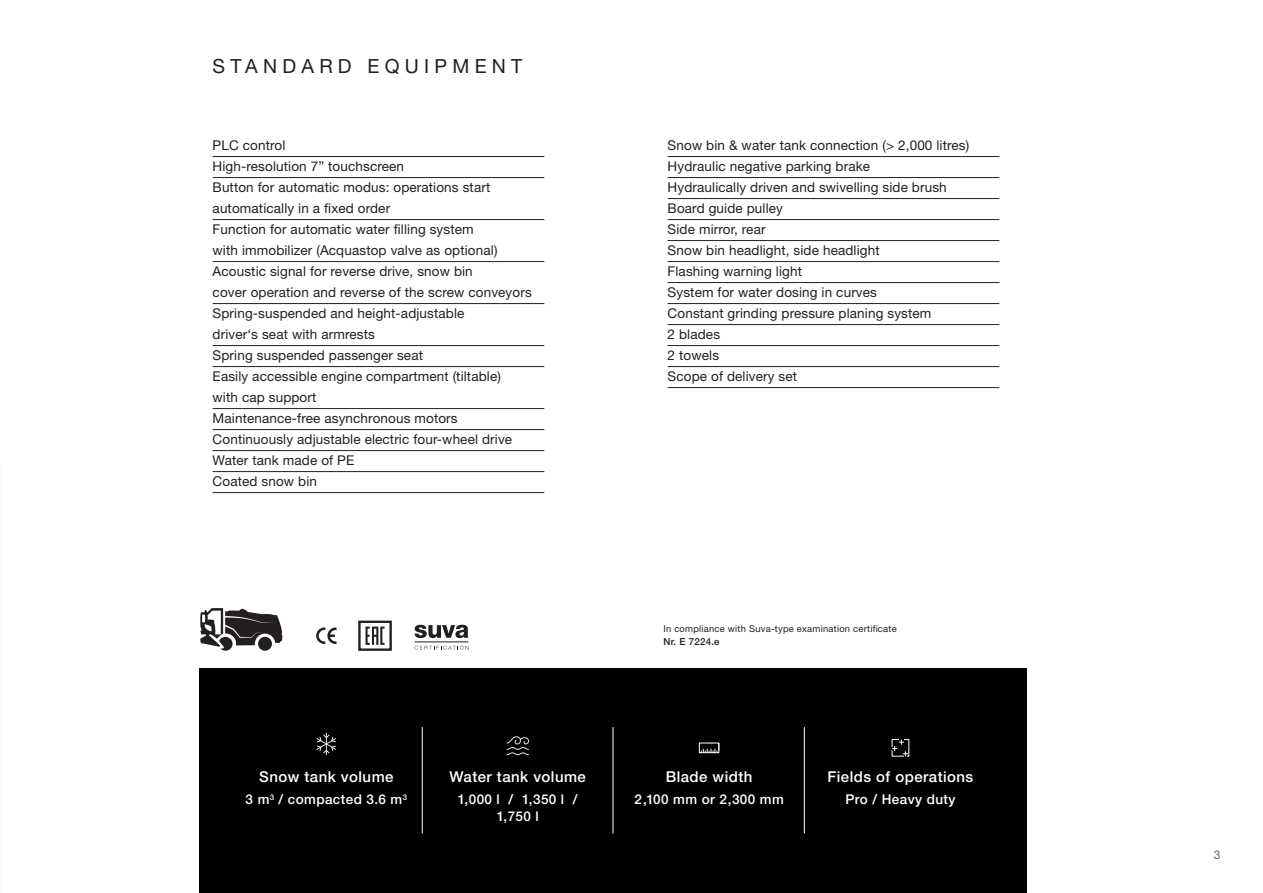
<style>
.page{position:relative;width:1263px;height:893px;background:#fff}
.page>*{position:absolute;margin:0;border:0;box-sizing:border-box;transform-origin:0 0}
.t1{font:19.5px "Helvetica Neue LT Std";letter-spacing:.27em;color:#231f20}
.t2{font:500 15px "Helvetica Neue LT Std";letter-spacing:.03em;color:#fff}
.t3{font:13.5px/21px "Helvetica Neue LT Std";letter-spacing:.01em;color:#231f20}
.t4{font:500 13.5px/16.5px "Helvetica Neue LT Std";letter-spacing:.03em;color:#fff;text-align:center}
.t5{font:12px "Helvetica Neue LT Std";color:#64686f}
.t6{font:500 9.75px "Helvetica Neue LT Std";letter-spacing:.025em;color:#231f20}
.t7{font:9.3px "Helvetica Neue LT Std";letter-spacing:.025em;color:#231f20}
</style>
<div class="page">
<div style="left:200px;top:669px;width:827px;height:224px;background:#000001"></div>
<hr style="left:422px;top:727px;width:1px;height:106px;background:#fff">
<hr style="left:612px;top:727px;width:1px;height:106px;background:#fff">
<hr style="left:804px;top:727px;width:1px;height:106px;background:#fff">
<svg style="left:317px;top:733px;width:19px;height:22px"></svg>
<svg style="left:506px;top:736px;width:23px;height:19px"></svg>
<svg style="left:891px;top:739px;width:19px;height:18px"></svg>
<svg style="left:316px;top:627px;width:21px;height:17px"></svg>
<svg style="left:365px;top:627px;width:19px;height:18px"></svg>
<div style="left:358px;top:621px;width:34px;height:30px;border:2px solid #231f20"></div>
<hr style="left:415px;top:642px;width:53px;height:1px;background:#231f20">
<svg style="left:415px;top:646px;width:53px;height:4px"></svg>
<svg style="left:414px;top:625px;width:54px;height:13px"></svg>
<svg style="left:200px;top:608px;width:82px;height:43px"></svg>
<svg style="left:699px;top:742px;width:20px;height:11px"></svg>
<hr style="left:213px;top:156px;width:331px;height:1px;background:#231f20">
<hr style="left:213px;top:177px;width:331px;height:1px;background:#231f20">
<hr style="left:213px;top:219px;width:331px;height:1px;background:#231f20">
<hr style="left:213px;top:261px;width:331px;height:1px;background:#231f20">
<hr style="left:213px;top:303px;width:331px;height:1px;background:#231f20">
<hr style="left:213px;top:345px;width:331px;height:1px;background:#231f20">
<hr style="left:213px;top:366px;width:331px;height:1px;background:#231f20">
<hr style="left:213px;top:408px;width:331px;height:1px;background:#231f20">
<hr style="left:213px;top:429px;width:331px;height:1px;background:#231f20">
<hr style="left:213px;top:450px;width:331px;height:1px;background:#231f20">
<hr style="left:213px;top:471px;width:331px;height:1px;background:#231f20">
<hr style="left:213px;top:492px;width:331px;height:1px;background:#231f20">
<hr style="left:668px;top:156px;width:331px;height:1px;background:#231f20">
<hr style="left:668px;top:177px;width:331px;height:1px;background:#231f20">
<hr style="left:668px;top:198px;width:331px;height:1px;background:#231f20">
<hr style="left:668px;top:219px;width:331px;height:1px;background:#231f20">
<hr style="left:668px;top:240px;width:331px;height:1px;background:#231f20">
<hr style="left:668px;top:261px;width:331px;height:1px;background:#231f20">
<hr style="left:668px;top:282px;width:331px;height:1px;background:#231f20">
<hr style="left:668px;top:303px;width:331px;height:1px;background:#231f20">
<hr style="left:668px;top:324px;width:331px;height:1px;background:#231f20">
<hr style="left:668px;top:345px;width:331px;height:1px;background:#231f20">
<hr style="left:668px;top:366px;width:331px;height:1px;background:#231f20">
<hr style="left:668px;top:387px;width:331px;height:1px;background:#231f20">
<h1 class="t1" style="left:213px;top:54px;width:311px">STANDARD EQUIPMENT</h1>
<p class="t3" style="left:213px;top:134px;width:321px">PLC control<br>High-resolution 7” touchscreen<br>Button for automatic modus: operations start automatically in a fixed order<br>Function for automatic water filling system<br>with immobilizer (Acquastop valve as optional)<br>Acoustic signal for reverse drive, snow bin<br>cover operation and reverse of the screw conveyors Spring-suspended and height-adjustable<br>driver‘s seat with armrests<br>Spring suspended passenger seat<br>Easily accessible engine compartment (tiltable)<br>with cap support<br>Maintenance-free asynchronous motors Continuously adjustable electric four-wheel drive Water tank made of PE<br>Coated snow bin</p>
<p class="t3" style="left:668px;top:134px;width:303px">Snow bin &amp; water tank connection (&gt; 2,000 litres)<br>Hydraulic negative parking brake<br>Hydraulically driven and swivelling side brush<br>Board guide pulley<br>Side mirror, rear<br>Snow bin headlight, side headlight<br>Flashing warning light<br>System for water dosing in curves<br>Constant grinding pressure planing system<br>2 blades<br>2 towels<br>Scope of delivery set</p>
<p class="t7" style="left:663px;top:623px;width:235px">In compliance with Suva-type examination certificate</p>
<p class="t6" style="left:663px;top:636px;width:58px">Nr. E 7224.e</p>
<p class="t2" style="left:259px;top:767px;width:136px">Snow tank volume</p>
<p class="t4" style="left:246px;top:791px;width:163px">3 m<sup>3</sup> / compacted 3.6 m<sup>3</sup></p>
<p class="t2" style="left:449px;top:767px;width:138px">Water tank volume</p>
<p class="t4" style="left:458px;top:791px;width:121px">1,000 l / 1,350 l /<br>1,750 l</p>
<p class="t2" style="left:666px;top:767px;width:88px">Blade width</p>
<p class="t4" style="left:634px;top:791px;width:151px">2,100 mm or 2,300 mm</p>
<p class="t2" style="left:827px;top:767px;width:147px">Fields of operations</p>
<p class="t4" style="left:845px;top:791px;width:111px">Pro / Heavy duty</p>
<p class="t5" style="left:1214px;top:847px;width:8px">3</p>
</div>
